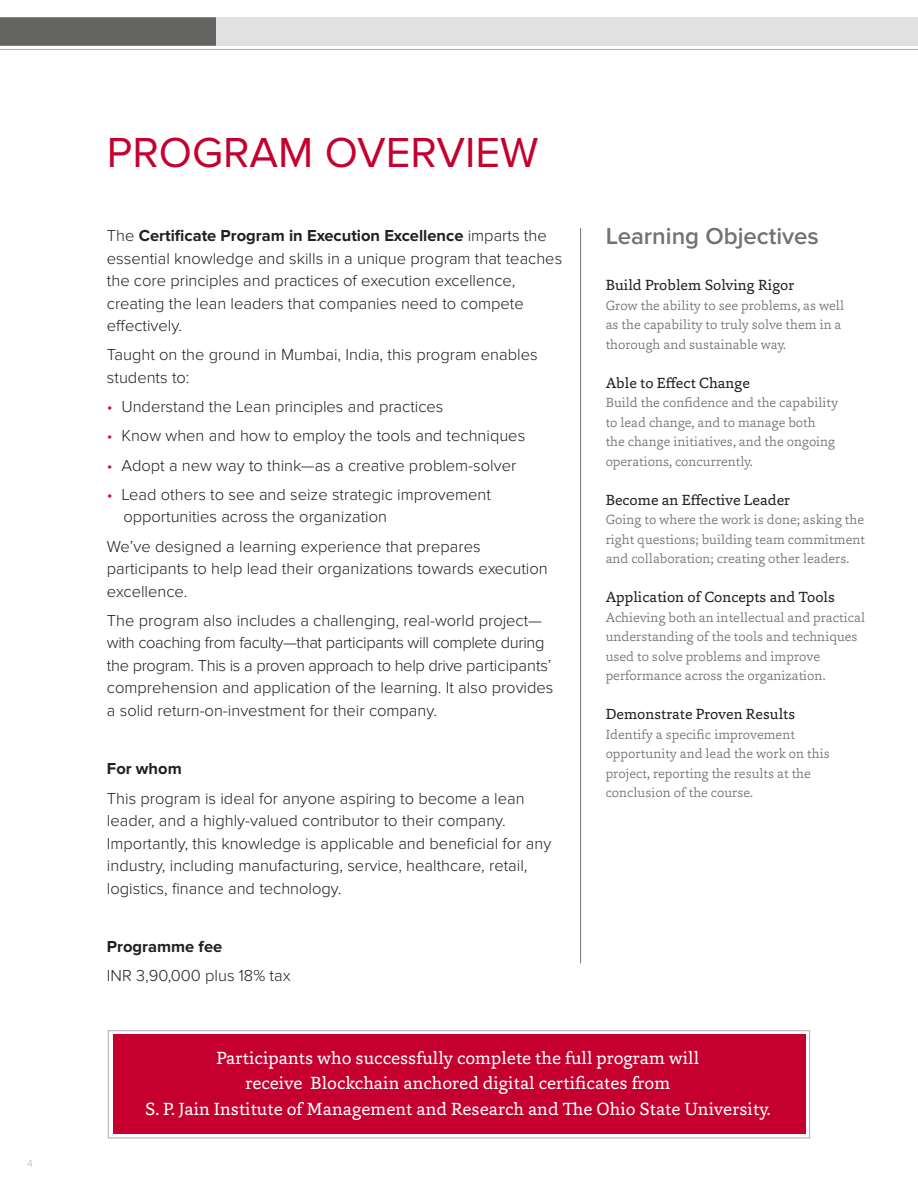
<style>
.page{position:relative;width:918px;height:1188px;background:#fff}
.page>*{position:absolute;margin:0;border:0;box-sizing:border-box;transform-origin:0 0}
.t1{font:43.5px "Proxima Nova";color:#c5002e}
.t2{font:600 24px "Proxima Nova";color:#717271}
.t3{font:18px/25.5px "Capita";color:#fff;text-align:center}
.t4{font:300 16.5px/22.5px "Proxima Nova";color:#231f20}
.t5{font:700 16.5px "Proxima Nova";color:#231f20}
.t6{font:15px "Capita";color:#231f20}
.t7{font:300 13.5px/19.5px "Capita";color:#717271}
.t8{font:300 10.5px "Proxima Nova";color:#b2b7bb}
.s1{font-weight:700}
.s2{color:#d20d44}
</style>
<div class="page">
<div style="left:108px;top:1030px;width:702px;height:108px;border:1px solid #adabab"></div>
<hr style="left:917px;top:895px;width:1px;height:293px;background:#717271">
<div style="left:0;top:17px;width:918px;height:29px;background:#e2e1e1"></div>
<div style="left:0;top:17px;width:216px;height:29px;background:#646463"></div>
<hr style="left:0;top:49px;width:918px;height:1px;background:#aba9a9">
<hr style="left:580px;top:228px;width:1px;height:735px;background:#717271">
<div style="left:113px;top:1034px;width:693px;height:100px;background:#c5002e"></div>
<p class="t8" style="left:27px;top:1157px;width:7px">4</p>
<p class="t1" style="left:107px;top:128px;width:433px">PROGRAM OVERVIEW</p>
<p class="t4" style="left:107px;top:224px;width:457px">The <span class="s1">Certificate Program in Execution Excellence</span> imparts the essential knowledge and skills in a unique program that teaches the core principles and practices of execution excellence, creating the lean leaders that companies need to compete effectively.</p>
<p class="t4" style="left:107px;top:344px;width:432px">Taught on the ground in Mumbai, India, this program enables students to:</p>
<p class="t4" style="left:107px;top:395px;width:338px"><span class="s2">•</span> Understand the Lean principles and practices</p>
<p class="t4" style="left:107px;top:425px;width:420px"><span class="s2">•</span> Know when and how to employ the tools and techniques</p>
<p class="t4" style="left:107px;top:454px;width:411px"><span class="s2">•</span> Adopt a new way to think—as a creative problem-solver</p>
<p class="t4" style="left:123px;top:483px;width:369px;text-indent:-16px"><span class="s2">•</span> Lead others to see and seize strategic improvement opportunities across the organization</p>
<p class="t4" style="left:107px;top:535px;width:442px">We’ve designed a learning experience that prepares participants to help lead their organizations towards execution excellence.</p>
<p class="t4" style="left:107px;top:609px;width:448px">The program also includes a challenging, real-world project— with coaching from faculty—that participants will complete during the program. This is a proven approach to help drive participants’ comprehension and application of the learning. It also provides a solid return-on-investment for their company.</p>
<p class="t5" style="left:107px;top:759px;width:76px">For whom</p>
<p class="t4" style="left:107px;top:787px;width:446px">This program is ideal for anyone aspiring to become a lean leader, and a highly-valued contributor to their company.<br>Importantly, this knowledge is applicable and beneficial for any industry, including manufacturing, service, healthcare, retail, logistics, finance and technology.</p>
<p class="t5" style="left:107px;top:937px;width:117px">Programme fee</p>
<p class="t4" style="left:107px;top:965px;width:185px">INR 3,90,000 plus 18% tax</p>
<p class="t2" style="left:606px;top:222px;width:215px">Learning Objectives</p>
<p class="t6" style="left:606px;top:275px;width:190px">Build Problem Solving Rigor</p>
<p class="t7" style="left:606px;top:295px;width:240px">Grow the ability to see problems, as well as the capability to truly solve them in a thorough and sustainable way.</p>
<p class="t6" style="left:606px;top:373px;width:146px">Able to Effect Change</p>
<p class="t7" style="left:606px;top:393px;width:234px">Build the confidence and the capability to lead change, and to manage both the change initiatives, and the ongoing operations, concurrently.</p>
<p class="t6" style="left:606px;top:490px;width:186px">Become an Effective Leader</p>
<p class="t7" style="left:606px;top:510px;width:261px;text-align:justify">Going to where the work is done; asking the right questions; building team commitment and collaboration; creating other leaders.</p>
<p class="t6" style="left:606px;top:587px;width:231px">Application of Concepts and Tools</p>
<p class="t7" style="left:606px;top:607px;width:261px">Achieving both an intellectual and practical understanding of the tools and techniques used to solve problems and improve performance across the organization.</p>
<p class="t6" style="left:606px;top:704px;width:191px">Demonstrate Proven Results</p>
<p class="t7" style="left:606px;top:724px;width:226px">Identify a specific improvement opportunity and lead the work on this project, reporting the results at the conclusion of the course.</p>
<p class="t3" style="left:145px;top:1045px;width:627px">Participants who successfully complete the full program will<br>receive Blockchain anchored digital certificates from<br>S. P. Jain Institute of Management and Research and The Ohio State University.</p>
</div>
